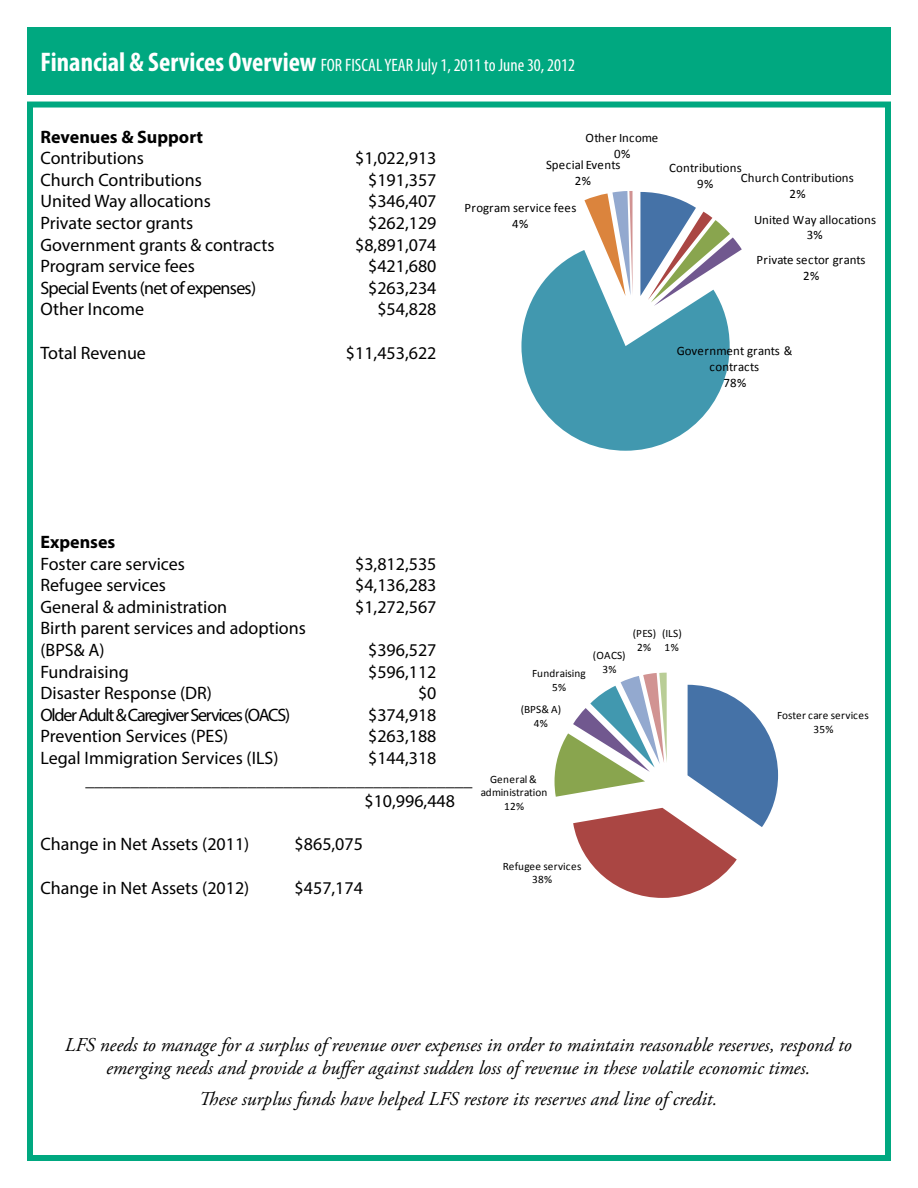
<style>
.page{position:relative;width:918px;height:1188px;background:#fff}
.page>*{position:absolute;margin:0;border:0;box-sizing:border-box;transform-origin:0 0}
.t1{font:italic 19.5px/23.4px "Adobe Garamond Pro";color:#000;text-align:center}
.t2{font:18px/21.6px "Myriad Pro";color:#000}
.t3{font:condensed 18px "Myriad Pro";color:#fff}
.t4{font:18px "Myriad Pro";letter-spacing:-.07em;color:#000}
.t5{font:18px "Myriad Pro";letter-spacing:-.04em;color:#000}
.t6{font:700 18px "Myriad Pro";color:#000}
.t7{font:12.9px/15.9px "Calibri";letter-spacing:.01em;color:#000;text-align:center}
.t8{font:11.25px/13.8px "Calibri";letter-spacing:.01em;color:#000;text-align:center}
.s1{font-weight:700;font-size:27px}
</style>
<div class="page">
<div style="left:27px;top:27px;width:864px;height:68px;background:#00a880"></div>
<div style="left:27px;top:102px;width:864px;height:1059px;border:6px solid #00a880"></div>
<svg style="left:521px;top:191px;width:221px;height:260px"></svg>
<svg style="left:554px;top:672px;width:225px;height:226px"></svg>
<p class="t3" style="left:40px;top:54px;width:536px"><span class="s1">Financial &amp; Services Overview</span> FOR FISCAL YEAR July 1, 2011 to June 30, 2012</p>
<p class="t6" style="left:40px;top:125px;width:164px">Revenues &amp; Support</p>
<p class="t2" style="left:40px;top:147px;width:105px">Contributions</p>
<p class="t2" style="left:355px;top:147px;width:83px">$1,022,913</p>
<p class="t2" style="left:40px;top:169px;width:163px">Church Contributions</p>
<p class="t2" style="left:368px;top:169px;width:70px">$191,357</p>
<p class="t2" style="left:40px;top:190px;width:172px">United Way allocations</p>
<p class="t2" style="left:368px;top:190px;width:70px">$346,407</p>
<p class="t2" style="left:40px;top:212px;width:154px">Private sector grants</p>
<p class="t2" style="left:368px;top:212px;width:70px">$262,129</p>
<p class="t2" style="left:40px;top:234px;width:236px">Government grants &amp; contracts</p>
<p class="t2" style="left:355px;top:234px;width:83px">$8,891,074</p>
<p class="t2" style="left:40px;top:255px;width:156px">Program service fees</p>
<p class="t2" style="left:368px;top:255px;width:70px">$421,680</p>
<p class="t5" style="left:40px;top:277px;width:217px">Special Events (net of expenses)</p>
<p class="t2" style="left:368px;top:277px;width:70px">$263,234</p>
<p class="t2" style="left:40px;top:298px;width:105px">Other Income</p>
<p class="t2" style="left:377px;top:298px;width:61px">$54,828</p>
<p class="t2" style="left:40px;top:342px;width:107px">Total Revenue</p>
<p class="t2" style="left:346px;top:342px;width:92px">$11,453,622</p>
<p class="t7" style="left:585px;top:130px;width:74px">Other Income<br>0%</p>
<p class="t7" style="left:546px;top:157px;width:76px">Special Events<br>2%</p>
<p class="t7" style="left:464px;top:200px;width:114px">Program service fees<br>4%</p>
<p class="t7" style="left:669px;top:159px;width:74px">Contributions<br>9%</p>
<p class="t7" style="left:741px;top:169px;width:115px">Church Contributions<br>2%</p>
<p class="t7" style="left:754px;top:211px;width:124px">United Way allocations<br>3%</p>
<p class="t7" style="left:757px;top:252px;width:111px">Private sector grants<br>2%</p>
<p class="t7" style="left:677px;top:343px;width:117px">Government grants &amp; contracts<br>78%</p>
<p class="t6" style="left:40px;top:530px;width:76px">Expenses</p>
<p class="t2" style="left:40px;top:552px;width:146px">Foster care services</p>
<p class="t2" style="left:355px;top:552px;width:83px">$3,812,535</p>
<p class="t2" style="left:40px;top:574px;width:127px">Refugee services</p>
<p class="t2" style="left:355px;top:574px;width:83px">$4,136,283</p>
<p class="t2" style="left:40px;top:596px;width:188px">General &amp; administration</p>
<p class="t2" style="left:355px;top:596px;width:83px">$1,272,567</p>
<p class="t2" style="left:40px;top:617px;width:267px">Birth parent services and adoptions (BPS&amp; A)</p>
<p class="t2" style="left:368px;top:639px;width:70px">$396,527</p>
<p class="t2" style="left:40px;top:660px;width:90px">Fundraising</p>
<p class="t2" style="left:368px;top:660px;width:70px">$596,112</p>
<p class="t2" style="left:40px;top:682px;width:173px">Disaster Response (DR)</p>
<p class="t2" style="left:418px;top:682px;width:20px">$0</p>
<p class="t4" style="left:40px;top:704px;width:251px">Older Adult &amp; Caregiver Services (OACS)</p>
<p class="t2" style="left:368px;top:704px;width:70px">$374,918</p>
<p class="t2" style="left:40px;top:725px;width:189px">Prevention Services (PES)</p>
<p class="t2" style="left:368px;top:725px;width:70px">$263,188</p>
<p class="t2" style="left:40px;top:747px;width:240px">Legal Immigration Services (ILS)</p>
<p class="t2" style="left:368px;top:747px;width:70px">$144,318</p>
<p class="t2" style="left:86px;top:768px;width:388px">___________________________________________</p>
<p class="t2" style="left:364px;top:790px;width:92px">$10,996,448</p>
<p class="t2" style="left:40px;top:833px;width:210px">Change in Net Assets (2011)</p>
<p class="t2" style="left:295px;top:833px;width:70px">$865,075</p>
<p class="t2" style="left:40px;top:876px;width:210px">Change in Net Assets (2012)</p>
<p class="t2" style="left:295px;top:876px;width:70px">$457,174</p>
<p class="t8" style="left:532px;top:666px;width:55px">Fundraising<br>5%</p>
<p class="t8" style="left:521px;top:703px;width:42px">(BPS&amp; A)<br>4%</p>
<p class="t8" style="left:593px;top:648px;width:34px">(OACS)<br>3%</p>
<p class="t8" style="left:633px;top:626px;width:25px">(PES)<br>2%</p>
<p class="t8" style="left:662px;top:627px;width:21px;text-align:left">(ILS)<br>1%</p>
<p class="t8" style="left:481px;top:772px;width:68px">General &amp; administration<br>12%</p>
<p class="t8" style="left:503px;top:859px;width:80px">Refugee services<br>38%</p>
<p class="t8" style="left:777px;top:708px;width:93px">Foster care services<br>35%</p>
<p class="t1" style="left:65px;top:1034px;width:788px">LFS needs to manage for a surplus of revenue over expenses in order to maintain reasonable reserves, respond to emerging needs and provide a buffer against sudden loss of revenue in these volatile economic times.</p>
<p class="t1" style="left:199px;top:1088px;width:520px">These surplus funds have helped LFS restore its reserves and line of credit.</p>
</div>
